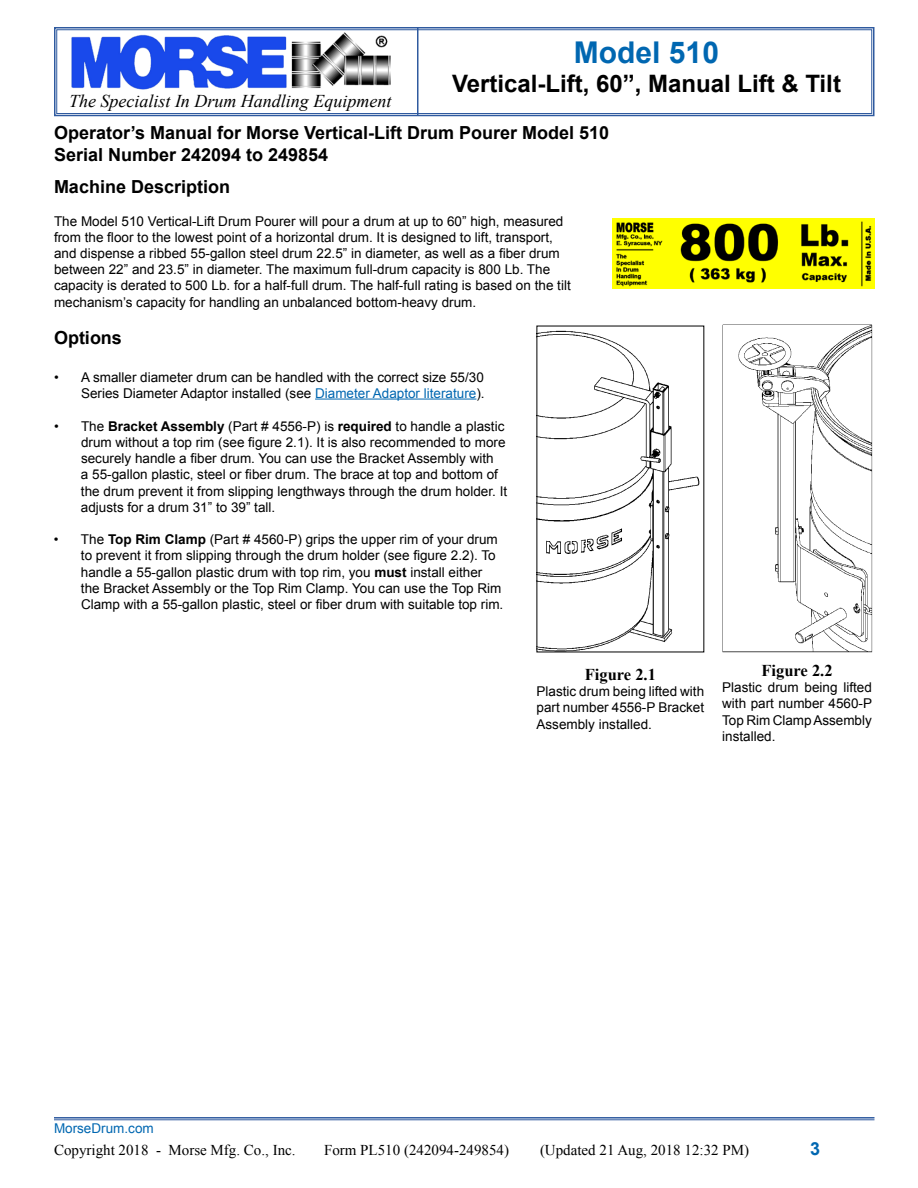
<style>
.page{position:relative;width:918px;height:1188px;background:#fff}
.page>*{position:absolute;margin:0;border:0;box-sizing:border-box;transform-origin:0 0}
.t1{font:700 30px "Arial";color:#0067b1}
.t2{font:700 24px "Arial";color:#000}
.t3{font:700 18px/21.6px "Arial";color:#000}
.t4{font:italic 18px "Times New Roman";color:#000}
.t5{font:700 18px "Arial";color:#0067b1}
.t6{font:700 16.5px "Times New Roman";color:#000}
.t7{font:15px "Times New Roman";color:#000}
.t8{font:13.5px/16.2px "Arial";color:#000}
.t9{font:13.5px "Arial";color:#0067b1}
.s1{color:#0067b1}
.s2{font-weight:700}
</style>
<div class="page">
<hr style="left:54px;top:1117px;width:820px;height:2px;background:#2f5a9f">
<hr style="left:54px;top:1120px;width:820px;height:1px;background:#2f5a9f">
<svg style="left:54px;top:27px;width:821px;height:90px"></svg>
<div style="left:56px;top:29px;width:816px;height:85px;border:1px solid #2f5a9f"></div>
<hr style="left:315px;top:399px;width:161px;height:1px;background:#0067b1">
<img style="left:613px;top:218px;width:262px;height:71px">
<img style="left:539px;top:330px;width:161px;height:320px">
<img style="left:722px;top:324px;width:151px;height:329px">
<h1 class="t1" style="left:574px;top:33px;width:147px">Model 510</h1>
<h2 class="t2" style="left:452px;top:67px;width:390px">Vertical-Lift, 60”, Manual Lift &amp; Tilt</h2>
<h3 class="t3" style="left:54px;top:122px;width:557px">Operator’s Manual for Morse Vertical-Lift Drum Pourer Model 510<br>Serial Number 242094 to 249854</h3>
<h3 class="t3" style="left:54px;top:177px;width:178px">Machine Description</h3>
<p class="t8" style="left:54px;top:213px;width:518px">The Model 510 Vertical-Lift Drum Pourer will pour a drum at up to 60” high, measured from the floor to the lowest point of a horizontal drum. It is designed to lift, transport, and dispense a ribbed 55-gallon steel drum 22.5” in diameter, as well as a fiber drum between 22” and 23.5” in diameter. The maximum full-drum capacity is 800 Lb. The capacity is derated to 500 Lb. for a half-full drum. The half-full rating is based on the tilt mechanism’s capacity for handling an unbalanced bottom-heavy drum.</p>
<h3 class="t3" style="left:54px;top:328px;width:70px">Options</h3>
<p class="t8" style="left:54px;top:369px;width:432px;text-align:right">• A smaller diameter drum can be handled with the correct size 55/30<br>Series Diameter Adaptor installed (see <span class="s1">Diameter Adaptor literature</span>).</p>
<p class="t8" style="left:81px;top:418px;width:428px;text-indent:-27px">• The <span class="s2">Bracket Assembly</span> (Part # 4556-P) is <span class="s2">required</span> to handle a plastic drum without a top rim (see figure 2.1). It is also recommended to more securely handle a fiber drum. You can use the Bracket Assembly with<br>a 55-gallon plastic, steel or fiber drum. The brace at top and bottom of the drum prevent it from slipping lengthways through the drum holder. It adjusts for a drum 31” to 39” tall.</p>
<p class="t8" style="left:81px;top:531px;width:424px;text-indent:-27px">• The <span class="s2">Top Rim Clamp</span> (Part # 4560-P) grips the upper rim of your drum to prevent it from slipping through the drum holder (see figure 2.2). To handle a 55-gallon plastic drum with top rim, you <span class="s2">must</span> install either the Bracket Assembly or the Top Rim Clamp. You can use the Top Rim Clamp with a 55-gallon plastic, steel or fiber drum with suitable top rim.</p>
<h3 class="t4" style="left:69px;top:89px;width:324px">The Specialist In Drum Handling Equipment</h3>
<p class="t6" style="left:585px;top:663px;width:73px">Figure 2.1</p>
<p class="t8" style="left:537px;top:683px;width:169px;text-align:justify">Plastic drum being lifted with part number 4556-P Bracket Assembly installed.</p>
<p class="t6" style="left:761px;top:659px;width:73px">Figure 2.2</p>
<p class="t8" style="left:722px;top:679px;width:151px;text-align:justify">Plastic drum being lifted with part number 4560-P Top Rim Clamp Assembly installed.</p>
<p class="t9" style="left:54px;top:1120px;width:101px">MorseDrum.com</p>
<p class="t7" style="left:54px;top:1140px;width:243px">Copyright 2018 - Morse Mfg. Co., Inc.</p>
<p class="t7" style="left:324px;top:1140px;width:186px">Form PL510 (242094-249854)</p>
<p class="t7" style="left:540px;top:1140px;width:211px">(Updated 21 Aug, 2018 12:32 PM)</p>
<h3 class="t5" style="left:810px;top:1136px;width:12px">3</h3>
</div>
